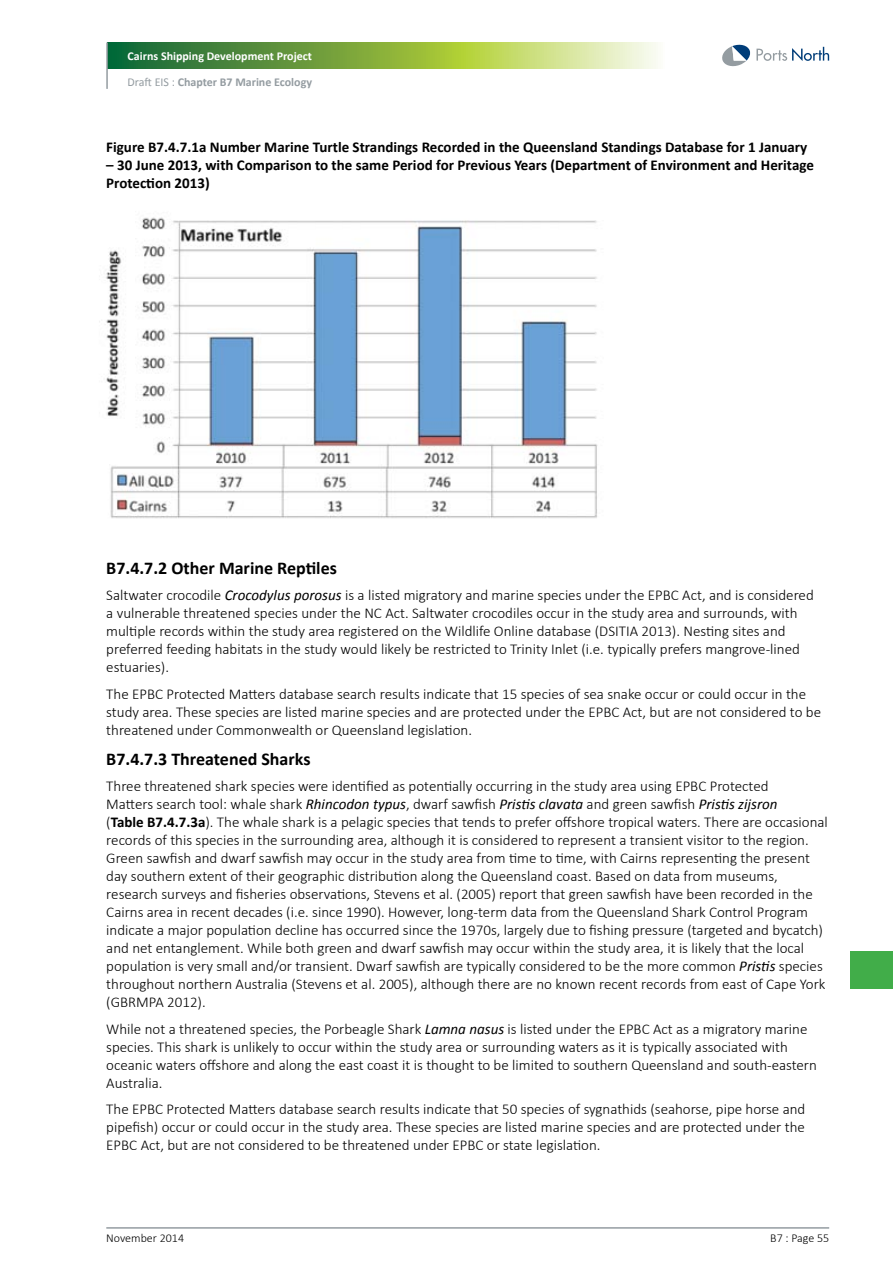
<style>
.page{position:relative;width:893px;height:1263px;background:#fff}
.page>*{position:absolute;margin:0;border:0;box-sizing:border-box;transform-origin:0 0}
.Heading_3{font:700 18px "Calibri";color:#000}
.Copy_1{font:300 15px/18px "Calibri";color:#000}
.Tables_Names{font:700 15px/18px "Calibri";color:#000}
.t1{font:700 12px/25.7px "Calibri";color:#fff}
.t2{font:300 12px "Calibri";color:#000}
.s1{font-weight:400;color:#949ca1}
.s2{color:#949ca1}
.s3{font-weight:400;font-style:italic}
.s4{font-weight:700}
</style>
<div class="page">
<svg style="left:108px;top:43px;width:550px;height:25px;background:#89b25a"></svg>
<svg style="left:722px;top:45px;width:107px;height:21px"></svg>
<hr style="left:106px;top:43px;width:2px;height:46px;background:#949ca1">
<hr style="left:106px;top:1227px;width:723px;height:2px;background:#949ca1">
<div style="left:850px;top:951px;width:43px;height:38px;background:#41ad49"></div>
<img style="left:99px;top:217px;width:499px;height:302px">
<p class="t1" style="left:128px;top:43px;width:186px">Cairns Shipping Development Project<br><span class="s1">Draft EIS :</span> <span class="s2">Chapter B7 Marine Ecology</span></p>
<p class="Tables_Names" style="left:106px;top:138px;width:703px">Figure B7.4.7.1a Number Marine Turtle Strandings Recorded in the Queensland Standings Database for 1 January</p>
<p class="Tables_Names" style="left:106px;top:156px;width:709px">– 30 June 2013, with Comparison to the same Period for Previous Years (Department of Environment and Heritage<br>Protection 2013)</p>
<p class="Heading_3" style="left:106px;top:556px;width:232px">B7.4.7.2 Other Marine Reptiles</p>
<p class="Copy_1" style="left:106px;top:586px;width:709px">Saltwater crocodile <span class="s3">Crocodylus porosus</span> is a listed migratory and marine species under the EPBC Act, and is considered a vulnerable threatened species under the NC Act. Saltwater crocodiles occur in the study area and surrounds, with multiple records within the study area registered on the Wildlife Online database (DSITIA 2013). Nesting sites and preferred feeding habitats in the study would likely be restricted to Trinity Inlet (i.e. typically prefers mangrove-lined estuaries).</p>
<p class="Copy_1" style="left:106px;top:684px;width:716px">The EPBC Protected Matters database search results indicate that 15 species of sea snake occur or could occur in the study area. These species are listed marine species and are protected under the EPBC Act, but are not considered to be threatened under Commonwealth or Queensland legislation.</p>
<p class="Heading_3" style="left:106px;top:747px;width:206px">B7.4.7.3 Threatened Sharks</p>
<p class="Copy_1" style="left:106px;top:777px;width:723px">Three threatened shark species were identified as potentially occurring in the study area using EPBC Protected<br>Matters search tool: whale shark <span class="s3">Rhincodon typus</span>, dwarf sawfish <span class="s3">Pristis clavata</span> and green sawfish <span class="s3">Pristis zijsron<br></span>(<span class="s4">Table B7.4.7.3a</span>). The whale shark is a pelagic species that tends to prefer offshore tropical waters. There are occasional records of this species in the surrounding area, although it is considered to represent a transient visitor to the region.<br>Green sawfish and dwarf sawfish may occur in the study area from time to time, with Cairns representing the present day southern extent of their geographic distribution along the Queensland coast. Based on data from museums, research surveys and fisheries observations, Stevens et al. (2005) report that green sawfish have been recorded in the Cairns area in recent decades (i.e. since 1990). However, long-term data from the Queensland Shark Control Program indicate a major population decline has occurred since the 1970s, largely due to fishing pressure (targeted and bycatch) and net entanglement. While both green and dwarf sawfish may occur within the study area, it is likely that the local population is very small and/or transient. Dwarf sawfish are typically considered to be the more common <span class="s3">Pristis</span> species throughout northern Australia (Stevens et al. 2005), although there are no known recent records from east of Cape York (GBRMPA 2012).</p>
<p class="Copy_1" style="left:106px;top:1019px;width:712px">While not a threatened species, the Porbeagle Shark <span class="s3">Lamna nasus</span> is listed under the EPBC Act as a migratory marine species. This shark is unlikely to occur within the study area or surrounding waters as it is typically associated with oceanic waters offshore and along the east coast it is thought to be limited to southern Queensland and south-eastern Australia.</p>
<p class="Copy_1" style="left:106px;top:1100px;width:700px;text-align:justify">The EPBC Protected Matters database search results indicate that 50 species of sygnathids (seahorse, pipe horse and pipefish) occur or could occur in the study area. These species are listed marine species and are protected under the EPBC Act, but are not considered to be threatened under EPBC or state legislation.</p>
<p class="t2" style="left:106px;top:1231px;width:79px">November 2014</p>
<p class="t2" style="left:770px;top:1231px;width:60px">B7 : Page 55</p>
</div>
